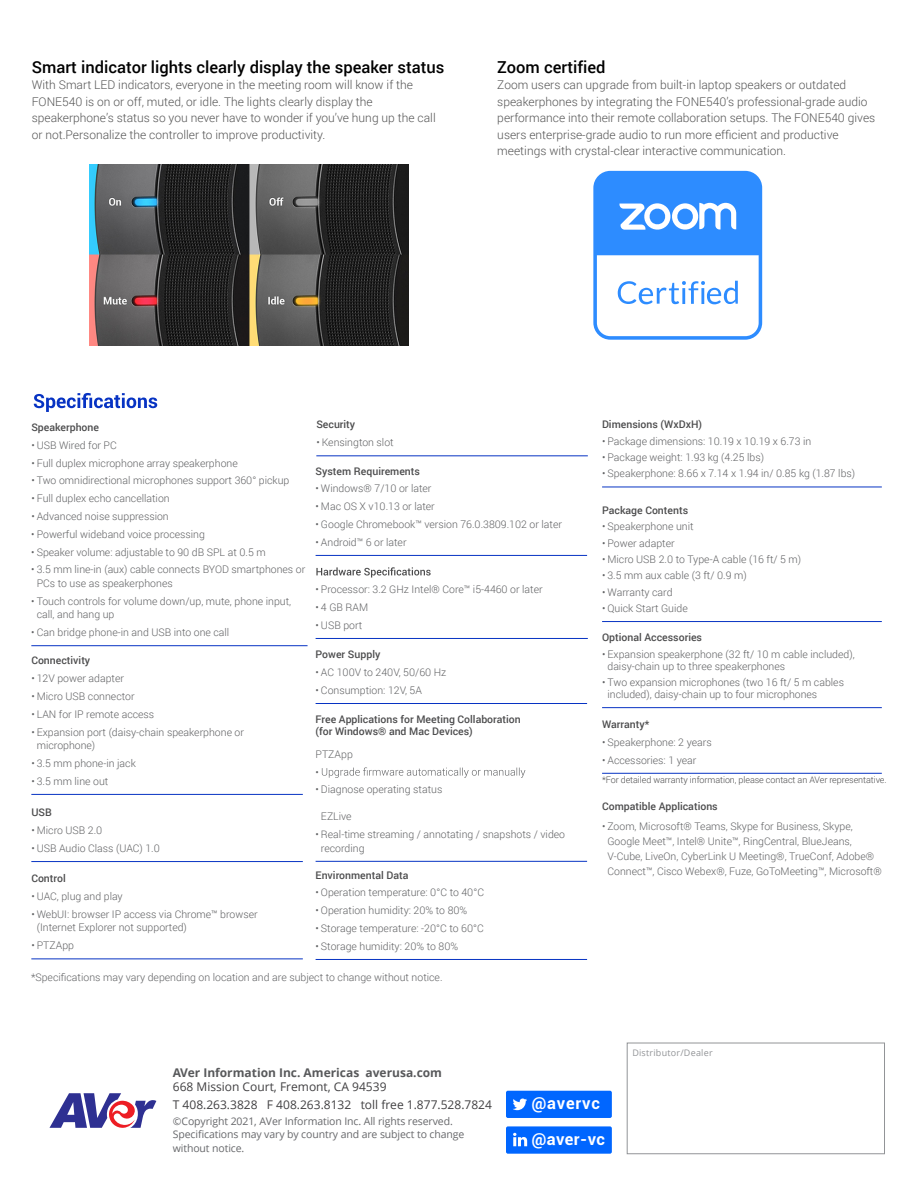
<style>
.page{position:relative;width:918px;height:1188px;background:#fff}
.page>*{position:absolute;margin:0;border:0;box-sizing:border-box;transform-origin:0 0}
.t1{font:500 16.5px "Roboto";color:#000}
.t2{font:700 16.5px/35.5px "Roboto";letter-spacing:.045em;color:#fff}
.t3{font:300 12px/16.5px "Roboto";color:#555}
.t4{font:12px/17.2px "Open Sans";color:#414042}
.t5{font:700 12px "Open Sans";color:#58595b}
.t6{font:300 10.5px/13.5px "Roboto";color:#606163}
.t7{font:500 10.5px/12px "Roboto";color:#4c4c4d}
.t8{font:10.5px/13.5px "Open Sans";letter-spacing:-.01em;color:#67686b}
.t9{font:300 9px "Roboto";letter-spacing:-.01em;color:#4c4c4d}
.t10{font:9px "Open Sans";letter-spacing:.025em;color:#929497}
</style>
<div class="page">
<img style="left:89px;top:165px;width:319px;height:181px">
<svg style="left:49px;top:1093px;width:107px;height:35px"></svg>
<div style="left:627px;top:1043px;width:258px;height:111px;border:1px solid #929497"></div>
<div style="left:506px;top:1126px;width:106px;height:28px;background:#06f;border-radius:2px"></div>
<div style="left:506px;top:1091px;width:106px;height:27px;background:#06f;border-radius:2px"></div>
<svg style="left:513px;top:1099px;width:14px;height:11px"></svg>
<svg style="left:513px;top:1133px;width:14px;height:13px"></svg>
<svg style="left:34px;top:393px;width:123px;height:19px"></svg>
<svg style="left:593px;top:171px;width:169px;height:169px"></svg>
<hr style="left:31px;top:645px;width:277px;height:1px;background:#0733c3">
<hr style="left:31px;top:794px;width:272px;height:1px;background:#0733c3">
<hr style="left:31px;top:861px;width:272px;height:1px;background:#0733c3">
<hr style="left:316px;top:638px;width:272px;height:1px;background:#0733c3">
<svg style="left:316px;top:567px;width:115px;height:11px"></svg>
<hr style="left:316px;top:703px;width:271px;height:1px;background:#0733c3">
<hr style="left:602px;top:621px;width:280px;height:1px;background:#0733c3">
<hr style="left:602px;top:707px;width:280px;height:1px;background:#0733c3">
<hr style="left:602px;top:773px;width:280px;height:1px;background:#0733c3">
<hr style="left:316px;top:555px;width:271px;height:1px;background:#0733c3">
<hr style="left:602px;top:487px;width:280px;height:1px;background:#0733c3">
<hr style="left:31px;top:959px;width:272px;height:1px;background:#0733c3">
<hr style="left:316px;top:456px;width:272px;height:1px;background:#0733c3">
<hr style="left:316px;top:861px;width:271px;height:1px;background:#0733c3">
<svg style="left:322px;top:767px;width:203px;height:11px"></svg>
<hr style="left:316px;top:959px;width:271px;height:1px;background:#0733c3">
<h1 class="t1" style="left:32px;top:55px;width:414px">Smart indicator lights clearly display the speaker status</h1>
<p class="t3" style="left:32px;top:76px;width:406px">With Smart LED indicators, everyone in the meeting room will know if the FONE540 is on or off, muted, or idle. The lights clearly display the speakerphone’s status so you never have to wonder if you’ve hung up the call or not.Personalize the controller to improve productivity.</p>
<h1 class="t1" style="left:497px;top:55px;width:110px">Zoom certified</h1>
<p class="t3" style="left:497px;top:76px;width:380px">Zoom users can upgrade from built-in laptop speakers or outdated speakerphones by integrating the FONE540’s professional-grade audio performance into their remote collaboration setups. The FONE540 gives users enterprise-grade audio to run more efficient and productive meetings with crystal-clear interactive communication.</p>
<p class="t7" style="left:31px;top:421px;width:69px">Speakerphone</p>
<p class="t6" style="left:31px;top:438px;width:87px">• USB Wired for PC</p>
<p class="t6" style="left:31px;top:456px;width:208px">• Full duplex microphone array speakerphone</p>
<p class="t6" style="left:31px;top:474px;width:260px">• Two omnidirectional microphones support 360° pickup</p>
<p class="t6" style="left:31px;top:491px;width:140px">• Full duplex echo cancellation</p>
<p class="t6" style="left:31px;top:509px;width:139px">• Advanced noise suppression</p>
<p class="t6" style="left:31px;top:527px;width:175px">• Powerful wideband voice processing</p>
<p class="t6" style="left:31px;top:545px;width:236px">• Speaker volume: adjustable to 90 dB SPL at 0.5 m</p>
<p class="t6" style="left:37px;top:563px;width:270px;text-indent:-5px">• 3.5 mm line-in (aux) cable connects BYOD smartphones or<br>PCs to use as speakerphones</p>
<p class="t6" style="left:37px;top:594px;width:256px;text-indent:-5px">• Touch controls for volume down/up, mute, phone input, call, and hang up</p>
<p class="t6" style="left:31px;top:625px;width:200px">• Can bridge phone-in and USB into one call</p>
<p class="t7" style="left:31px;top:654px;width:60px">Connectivity</p>
<p class="t6" style="left:31px;top:671px;width:94px">• 12V power adapter</p>
<p class="t6" style="left:31px;top:689px;width:105px">• Micro USB connector</p>
<p class="t6" style="left:31px;top:707px;width:124px">• LAN for IP remote access</p>
<p class="t6" style="left:37px;top:725px;width:209px;text-indent:-5px">• Expansion port (daisy-chain speakerphone or microphone)</p>
<p class="t6" style="left:31px;top:756px;width:106px">• 3.5 mm phone-in jack</p>
<p class="t6" style="left:31px;top:774px;width:79px">• 3.5 mm line out</p>
<p class="t7" style="left:31px;top:806px;width:22px">USB</p>
<p class="t6" style="left:31px;top:823px;width:73px">• Micro USB 2.0</p>
<p class="t6" style="left:31px;top:841px;width:130px">• USB Audio Class (UAC) 1.0</p>
<p class="t7" style="left:31px;top:872px;width:36px">Control</p>
<p class="t6" style="left:31px;top:889px;width:93px">• UAC, plug and play</p>
<p class="t6" style="left:37px;top:907px;width:223px;text-indent:-5px">• WebUI: browser IP access via Chrome™ browser (Internet Explorer not supported)</p>
<p class="t6" style="left:31px;top:938px;width:44px">• PTZApp</p>
<p class="t7" style="left:316px;top:418px;width:40px">Security</p>
<p class="t6" style="left:316px;top:435px;width:79px">• Kensington slot</p>
<p class="t7" style="left:316px;top:464px;width:106px">System Requirements</p>
<p class="t6" style="left:316px;top:482px;width:117px">• Windows® 7/10 or later</p>
<p class="t6" style="left:316px;top:499px;width:121px">• Mac OS X v10.13 or later</p>
<p class="t6" style="left:316px;top:517px;width:248px">• Google Chromebook™ version 76.0.3809.102 or later</p>
<p class="t6" style="left:316px;top:535px;width:93px">• Android™ 6 or later</p>
<p class="t6" style="left:316px;top:582px;width:229px">• Processor: 3.2 GHz Intel® Core™ i5-4460 or later</p>
<p class="t6" style="left:316px;top:600px;width:54px">• 4 GB RAM</p>
<p class="t6" style="left:316px;top:618px;width:48px">• USB port</p>
<p class="t7" style="left:316px;top:648px;width:66px">Power Supply</p>
<p class="t6" style="left:316px;top:665px;width:132px">• AC 100V to 240V, 50/60 Hz</p>
<p class="t6" style="left:316px;top:683px;width:108px">• Consumption: 12V, 5A</p>
<p class="t7" style="left:316px;top:713px;width:207px">Free Applications for Meeting Collaboration (for Windows® and Mac Devices)</p>
<p class="t6" style="left:316px;top:745px;width:39px;line-height:17.9px">PTZApp •</p>
<p class="t6" style="left:316px;top:783px;width:128px">• Diagnose operating status</p>
<p class="t6" style="left:321px;top:810px;width:32px">EZLive</p>
<p class="t6" style="left:321px;top:827px;width:246px;text-indent:-5px">• Real-time streaming / annotating / snapshots / video recording</p>
<p class="t7" style="left:316px;top:868px;width:94px">Environmental Data</p>
<p class="t6" style="left:316px;top:886px;width:170px">• Operation temperature: 0°C to 40°C</p>
<p class="t6" style="left:316px;top:903px;width:153px">• Operation humidity: 20% to 80%</p>
<p class="t6" style="left:316px;top:921px;width:170px">• Storage temperature: -20°C to 60°C</p>
<p class="t6" style="left:316px;top:939px;width:144px">• Storage humidity: 20% to 80%</p>
<p class="t6" style="left:31px;top:970px;width:413px">*Specifications may vary depending on location and are subject to change without notice.</p>
<p class="t7" style="left:602px;top:418px;width:102px">Dimensions (WxDxH)</p>
<p class="t6" style="left:602px;top:434px;width:211px">• Package dimensions: 10.19 x 10.19 x 6.73 in</p>
<p class="t6" style="left:602px;top:450px;width:163px">• Package weight: 1.93 kg (4.25 lbs)</p>
<p class="t6" style="left:602px;top:467px;width:255px">• Speakerphone: 8.66 x 7.14 x 1.94 in/ 0.85 kg (1.87 lbs)</p>
<p class="t7" style="left:602px;top:504px;width:88px">Package Contents</p>
<p class="t6" style="left:602px;top:520px;width:93px">• Speakerphone unit</p>
<p class="t6" style="left:602px;top:536px;width:74px">• Power adapter</p>
<p class="t6" style="left:602px;top:552px;width:201px">• Micro USB 2.0 to Type-A cable (16 ft/ 5 m)</p>
<p class="t6" style="left:602px;top:568px;width:146px">• 3.5 mm aux cable (3 ft/ 0.9 m)</p>
<p class="t6" style="left:602px;top:585px;width:72px">• Warranty card</p>
<p class="t6" style="left:602px;top:601px;width:87px">• Quick Start Guide</p>
<p class="t7" style="left:602px;top:631px;width:102px">Optional Accessories</p>
<p class="t6" style="left:607px;top:648px;width:249px;line-height:12px;text-indent:-5px">• Expansion speakerphone (32 ft/ 10 m cable included), daisy-chain up to three speakerphones</p>
<p class="t6" style="left:607px;top:676px;width:238px;line-height:12px;text-indent:-5px">• Two expansion microphones (two 16 ft/ 5 m cables included), daisy-chain up to four microphones</p>
<p class="t7" style="left:602px;top:718px;width:49px">Warranty*</p>
<p class="t6" style="left:602px;top:735px;width:111px">• Speakerphone: 2 years</p>
<p class="t6" style="left:602px;top:753px;width:96px">• Accessories: 1 year</p>
<p class="t7" style="left:602px;top:800px;width:117px">Compatible Applications</p>
<p class="t6" style="left:607px;top:818px;width:276px;line-height:15px;text-indent:-5px">• Zoom, Microsoft® Teams, Skype for Business, Skype, Google Meet™, Intel® Unite™, RingCentral, BlueJeans, V-Cube, LiveOn, CyberLink U Meeting®, TrueConf, Adobe® Connect™, Cisco Webex®, Fuze, GoToMeeting™, Microsoft®</p>
<p class="t9" style="left:602px;top:773px;width:286px">*For detailed warranty information, please contact an AVer representative.</p>
<p class="t10" style="left:632px;top:1047px;width:82px">Distributor/Dealer</p>
<p class="t5" style="left:173px;top:1064px;width:271px">AVer Information Inc. Americas averusa.com</p>
<p class="t4" style="left:173px;top:1078px;width:321px">668 Mission Court, Fremont, CA 94539<br>T 408.263.3828 F 408.263.8132 toll free 1.877.528.7824</p>
<p class="t8" style="left:173px;top:1114px;width:293px">©Copyright 2021, AVer Information Inc. All rights reserved.<br>Specifications may vary by country and are subject to change without notice.</p>
<h1 class="t2" style="left:532px;top:1085px;width:75px">@avervc @aver-vc</h1>
</div>
